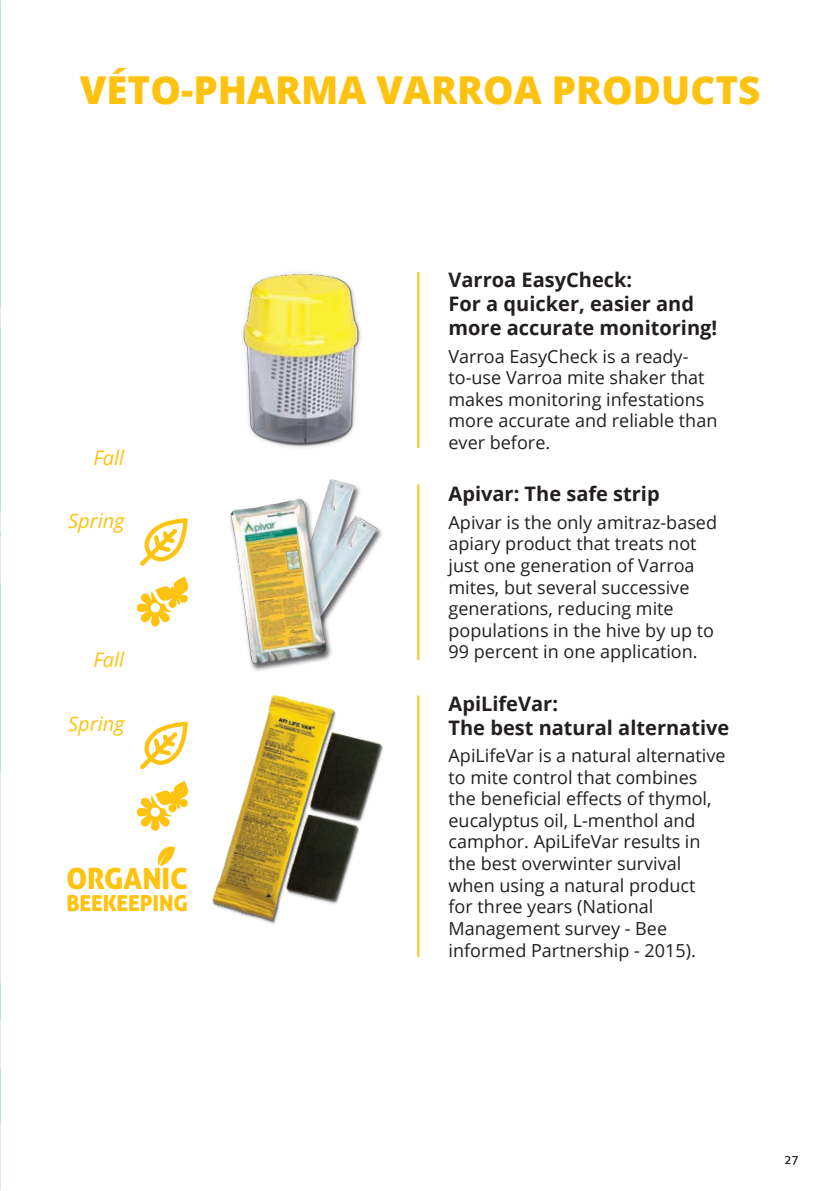
<style>
.page{position:relative;width:840px;height:1191px;background:#fff}
.page>*{position:absolute;margin:0;border:0;box-sizing:border-box;transform-origin:0 0}
.t1{font:800 38.4px "Open Sans";color:#fec210}
.t2{font:29.2px "Aller Display";color:#fec210}
.t3{font:22px "Aller Display";color:#fec210}
.t4{font:700 20px/24px "Open Sans";color:#231f20}
.t5{font:italic 20px "Open Sans";color:#fec210}
.t6{font:18px/21.6px "Open Sans";color:#231f20}
.t7{font:300 12px "Aller";color:#231f20}
</style>
<div class="page">
<svg style="left:137px;top:781px;width:48px;height:49px"></svg>
<svg style="left:137px;top:576px;width:51px;height:50px"></svg>
<svg style="left:140px;top:721px;width:45px;height:48px"></svg>
<svg style="left:140px;top:518px;width:48px;height:48px"></svg>
<hr style="left:417px;top:272px;width:2px;height:176px;background:#fec210">
<hr style="left:417px;top:484px;width:2px;height:176px;background:#fec210">
<hr style="left:417px;top:695px;width:2px;height:262px;background:#fec210">
<img style="left:230px;top:479px;width:152px;height:192px">
<img style="left:185px;top:695px;width:198px;height:229px">
<svg style="left:158px;top:846px;width:17px;height:20px"></svg>
<img style="left:242px;top:273px;width:119px;height:175px">
<p class="t1" style="left:80px;top:61px;width:681px">VÉTO-PHARMA VARROA PRODUCTS</p>
<p class="t5" style="left:93px;top:444px;width:32px">Fall</p>
<p class="t5" style="left:68px;top:507px;width:58px">Spring</p>
<p class="t5" style="left:93px;top:646px;width:32px">Fall</p>
<p class="t5" style="left:68px;top:710px;width:58px">Spring</p>
<p class="t2" style="left:66px;top:860px;width:123px">ORGANIC</p>
<p class="t3" style="left:66px;top:888px;width:123px">BEEKEEPING</p>
<p class="t4" style="left:448px;top:267px;width:270px">Varroa EasyCheck:<br>For a quicker, easier and more accurate monitoring!</p>
<p class="t6" style="left:448px;top:345px;width:270px">Varroa EasyCheck is a ready&shy;to-use Varroa mite shaker that makes monitoring infestations more accurate and reliable than ever before.</p>
<p class="t4" style="left:448px;top:482px;width:212px">Apivar: The safe strip</p>
<p class="t6" style="left:448px;top:511px;width:270px">Apivar is the only amitraz-based apiary product that treats not just one generation of Varroa mites, but several successive generations, reducing mite populations in the hive by up to<br>99 percent in one application.</p>
<p class="t4" style="left:448px;top:691px;width:282px">ApiLifeVar:<br>The best natural alternative</p>
<p class="t6" style="left:448px;top:744px;width:278px">ApiLifeVar is a natural alternative to mite control that combines the beneficial effects of thymol, eucalyptus oil, L-menthol and camphor. ApiLifeVar results in the best overwinter survival when using a natural product<br>for three years (National<br>Management survey - Bee informed Partnership - 2015).</p>
<p class="t7" style="left:783px;top:1152px;width:16px">27</p>
</div>
